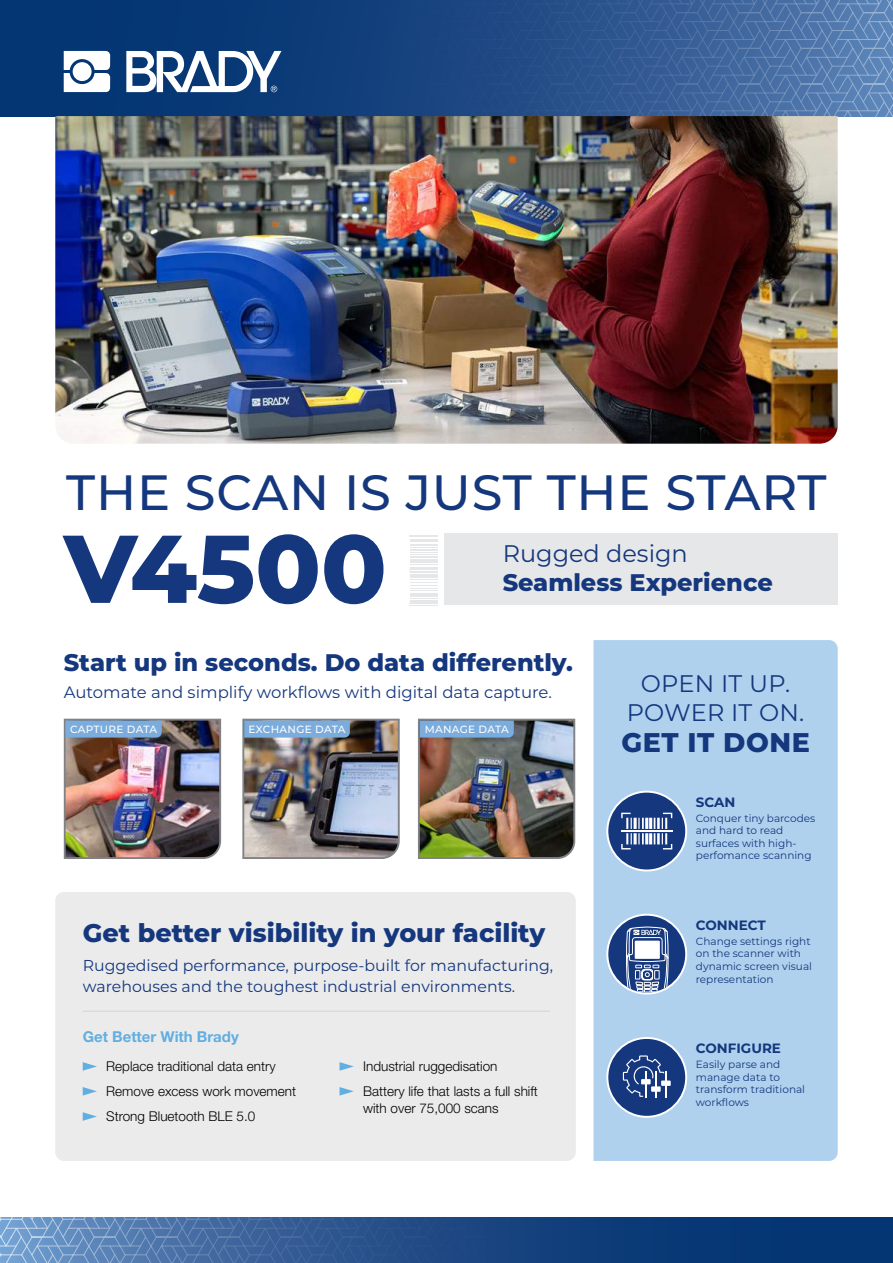
<style>
.page{position:relative;width:893px;height:1263px;background:#fff}
.page>*{position:absolute;margin:0;border:0;box-sizing:border-box;transform-origin:0 0}
.t1{font:800 96px "Montserrat";color:#14377d}
.t2{font:500 49.5px "Montserrat";letter-spacing:.015em;color:#14377d}
.t3{font:800 27px "Montserrat";letter-spacing:.02em;color:#14377d}
.t4{font:800 25.5px "Montserrat";color:#14377d}
.t5{font:800 24px "Montserrat";color:#14377d}
.t6{font:24px/28.8px "Montserrat";color:#14377d;text-align:center}
.t7{font:16.5px "Montserrat";color:#14377d}
.t8{font:15.75px/21px "Montserrat";color:#14377d}
.t9{font:700 15px "Helvetica Neue LT Pro";color:#61aee1}
.t10{font:300 13.5px/25px "Helvetica Neue LT Pro";color:#000}
.t11{font:700 13.5px "Montserrat";color:#14377d}
.t12{font:10.5px/12.6px "Montserrat";color:#14377d}
.t13{font:500 10.5px "Montserrat";letter-spacing:.02em;color:#fff}
</style>
<div class="page">
<svg style="left:0;top:1217px;width:893px;height:46px;background:#2b568e"></svg>
<svg style="left:0;top:0;width:893px;height:116px;background:#2e578e"></svg>
<div style="left:444px;top:534px;width:394px;height:71px;background:#e6e7e8"></div>
<hr style="left:411px;top:556px;width:27px;height:2px;background:#e6e7e8">
<hr style="left:411px;top:559px;width:27px;height:3px;background:#e6e7e8">
<svg style="left:409px;top:535px;width:29px;height:20px"></svg>
<svg style="left:409px;top:562px;width:29px;height:44px"></svg>
<div style="left:55px;top:892px;width:521px;height:269px;background:#ebebec;border-radius:9px"></div>
<img style="left:55px;top:116px;width:783px;height:328px">
<div style="left:593px;top:640px;width:245px;height:521px;background:#afd1ee"></div>
<hr style="left:83px;top:1011px;width:467px;height:1px;background:#d1d3d4">
<svg style="left:83px;top:1062px;width:14px;height:9px"></svg>
<svg style="left:83px;top:1087px;width:14px;height:8px"></svg>
<svg style="left:83px;top:1112px;width:14px;height:9px"></svg>
<svg style="left:340px;top:1062px;width:14px;height:9px"></svg>
<svg style="left:340px;top:1087px;width:14px;height:8px"></svg>
<img style="left:63px;top:718px;width:159px;height:141px">
<img style="left:242px;top:718px;width:158px;height:141px">
<img style="left:418px;top:718px;width:158px;height:141px">
<div style="left:607px;top:792px;width:79px;height:78px;background:#14377d;border-radius:50%"></div>
<div style="left:606px;top:791px;width:81px;height:80px;border:2px solid #fff;border-radius:50%"></div>
<svg style="left:621px;top:813px;width:51px;height:36px"></svg>
<hr style="left:621px;top:830px;width:51px;height:2px;background:#fff">
<div style="left:607px;top:1038px;width:79px;height:79px;background:#14377d;border-radius:50%"></div>
<div style="left:606px;top:1037px;width:81px;height:81px;border:2px solid #fff;border-radius:50%"></div>
<svg style="left:623px;top:1055px;width:48px;height:43px"></svg>
<div style="left:607px;top:915px;width:79px;height:78px;background:#14377d;border-radius:50%"></div>
<div style="left:606px;top:914px;width:81px;height:80px;border:2px solid #fff;border-radius:50%"></div>
<svg style="left:625px;top:927px;width:44px;height:65px"></svg>
<h2 class="t2" style="left:66px;top:458px;width:762px">THE SCAN IS JUST THE START</h2>
<h1 class="t1" style="left:64px;top:498px;width:324px">V4500</h1>
<h3 class="t6" style="left:503px;top:538px;width:187px">Rugged design</h3>
<h3 class="t5" style="left:503px;top:565px;width:272px">Seamless Experience</h3>
<h3 class="t5" style="left:64px;top:645px;width:511px">Start up in seconds. Do data differently.</h3>
<h3 class="t7" style="left:64px;top:681px;width:490px">Automate and simplify workflows with digital data capture.</h3>
<p class="t13" style="left:70px;top:721px;width:89px">CAPTURE DATA</p>
<p class="t13" style="left:248px;top:721px;width:99px">EXCHANGE DATA</p>
<p class="t13" style="left:425px;top:721px;width:86px">MANAGE DATA</p>
<h3 class="t4" style="left:83px;top:914px;width:464px">Get better visibility in your facility</h3>
<h3 class="t8" style="left:83px;top:954px;width:472px">Ruggedised performance, purpose-built for manufacturing, warehouses and the toughest industrial environments.</h3>
<h3 class="t9" style="left:83px;top:1027px;width:158px">Get Better With Brady</h3>
<p class="t10" style="left:106px;top:1054px;width:191px">Replace traditional data entry<br>Remove excess work movement<br>Strong Bluetooth BLE 5.0</p>
<p class="t10" style="left:363px;top:1054px;width:176px">Industrial ruggedisation<br>Battery life that lasts a full shift</p>
<p class="t10" style="left:363px;top:1095px;width:137px">with over 75,000 scans</p>
<h3 class="t6" style="left:627px;top:668px;width:179px">OPEN IT UP.<br>POWER IT ON.</h3>
<h3 class="t3" style="left:621px;top:722px;width:190px">GET IT DONE</h3>
<p class="t11" style="left:696px;top:792px;width:41px">SCAN</p>
<p class="t12" style="left:696px;top:811px;width:121px">Conquer tiny barcodes and hard to read surfaces with high&shy;perfomance scanning</p>
<p class="t11" style="left:696px;top:915px;width:72px">CONNECT</p>
<p class="t12" style="left:696px;top:934px;width:118px">Change settings right on the scanner with dynamic screen visual representation</p>
<p class="t11" style="left:696px;top:1039px;width:87px">CONFIGURE</p>
<p class="t12" style="left:696px;top:1057px;width:111px">Easily parse and manage data to transform traditional workflows</p>
</div>
